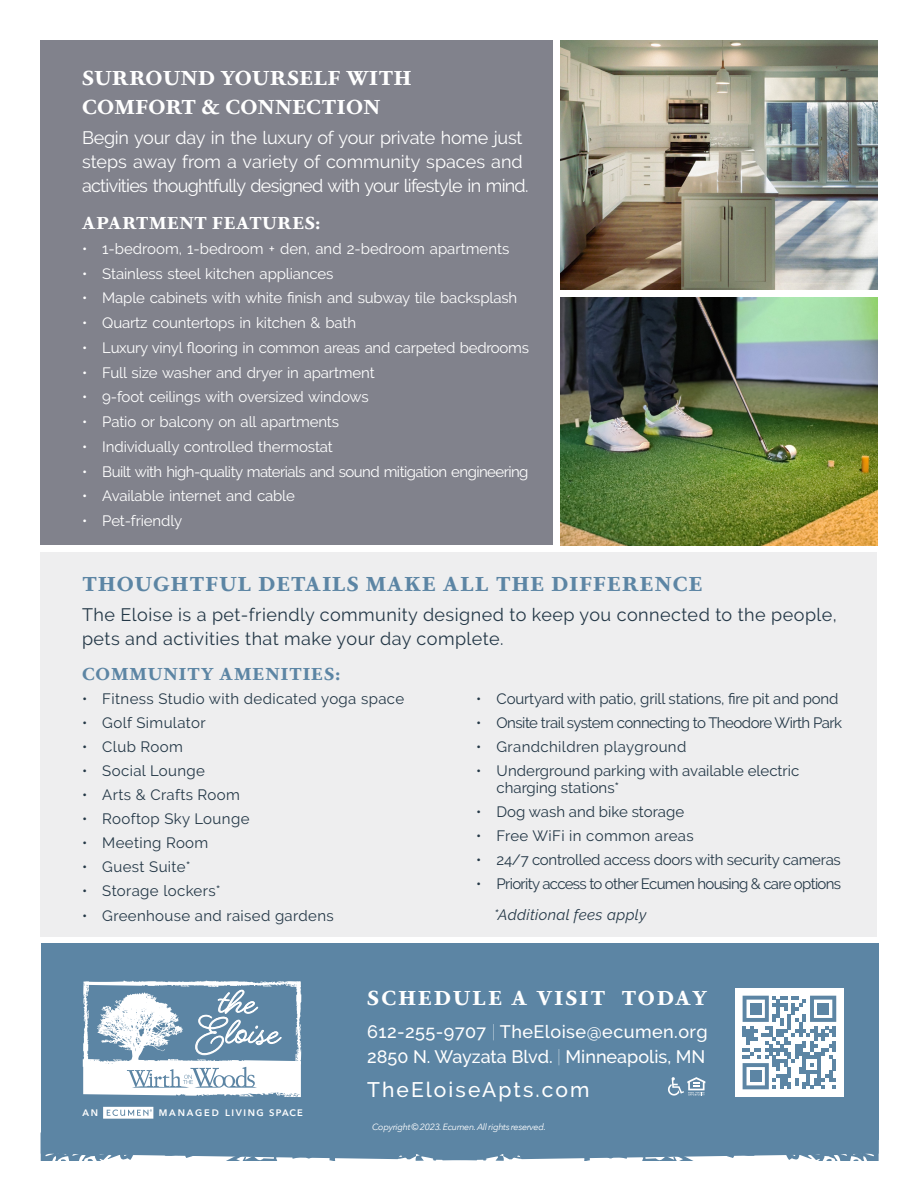
<style>
.page{position:relative;width:918px;height:1188px;background:#fff}
.page>*{position:absolute;margin:0;border:0;box-sizing:border-box;transform-origin:0 0}
.t1{font:41.7px/30.2px "Beloved Script";color:#fff;text-align:center}
.head{font:21px "Corundum Text Bold SC";letter-spacing:.02em;color:#fff}
.head-2{font:21px "Corundum Text Bold SC";letter-spacing:.05em;color:#5c85a4}
.body_copy{font:21px "Corundum Text Bold SC";letter-spacing:.1em;color:#fff}
.head-3{font:500 21px "Raleway";letter-spacing:.1em;color:#fff}
.body_copy-2{font:18px/24px "Raleway";letter-spacing:-.015em;color:#fff}
.head-4{font:18px/24px "Raleway";letter-spacing:.025em;color:#243847}
.body_copy-3{font:500 18px "Raleway";letter-spacing:.025em;color:#fff}
.body_copy-4{font:500 18px "Raleway";color:#fff}
.head-5{font:18px "Corundum Text Bold SC";letter-spacing:.05em;color:#5c85a4}
.head-6{font:18px "Corundum Text Bold SC";letter-spacing:.025em;color:#fff}
.t2{font:15px "Raleway";letter-spacing:-.01em;color:#fff}
.t3{font:15px "Raleway";letter-spacing:.025em;color:#243847}
.t4{font:15px/17.2px "Raleway";color:#243847}
.t5{font:15px "Raleway";letter-spacing:-.04em;color:#fff}
.t6{font:15px "Raleway";letter-spacing:-.035em;color:#243847}
.t7{font:15px "Raleway";letter-spacing:-.045em;color:#243847}
.t8{font:15px "Raleway";letter-spacing:-.02em;color:#243847}
.package_listing_bullets{font:italic 15px "Raleway";letter-spacing:.025em;color:#243847}
.t9{font:600 9.3px "Avenir Next";letter-spacing:.175em;color:#fff}
.body_copy-5{font:italic 9px "Avenir Next";letter-spacing:-.035em;color:#fff}
.s1{font-weight:100}
</style>
<div class="page">
<div style="left:41px;top:943px;width:838px;height:197px;background:#5c85a4"></div>
<svg style="left:41px;top:1140px;width:838px;height:21px;background:#7295b0"></svg>
<div style="left:40px;top:40px;width:514px;height:505px;background:#81828c"></div>
<div style="left:40px;top:552px;width:838px;height:384px;background:#eeeeef"></div>
<img style="left:560px;top:40px;width:318px;height:250px">
<img style="left:560px;top:297px;width:318px;height:248px">
<svg style="left:83px;top:981px;width:218px;height:116px"></svg>
<svg style="left:103px;top:1107px;width:50px;height:12px"></svg>
<svg style="left:668px;top:1077px;width:37px;height:19px"></svg>
<div style="left:735px;top:988px;width:109px;height:109px;background:#fff"></div>
<svg style="left:743px;top:996px;width:93px;height:93px"></svg>
<div style="left:750px;top:1003px;width:11px;height:11px;background:#5c85a4"></div>
<div style="left:818px;top:1003px;width:11px;height:11px;background:#5c85a4"></div>
<div style="left:750px;top:1071px;width:11px;height:11px;background:#5c85a4"></div>
<p class="head" style="left:82px;top:62px;width:331px">SURROUND YOURSELF WITH</p>
<p class="head" style="left:82px;top:91px;width:300px">COMFORT &amp; CONNECTION</p>
<p class="body_copy-2" style="left:82px;top:125px;width:448px">Begin your day in the luxury of your private home just steps away from a variety of community spaces and activities thoughtfully designed with your lifestyle in mind.</p>
<p class="head-6" style="left:82px;top:209px;width:240px">APARTMENT FEATURES:</p>
<p class="t2" style="left:82px;top:240px;width:429px">• 1-bedroom, 1-bedroom + den, and 2-bedroom apartments</p>
<p class="t2" style="left:82px;top:265px;width:253px">• Stainless steel kitchen appliances</p>
<p class="t2" style="left:82px;top:289px;width:437px">• Maple cabinets with white finish and subway tile backsplash</p>
<p class="t2" style="left:82px;top:314px;width:276px">• Quartz countertops in kitchen &amp; bath</p>
<p class="t2" style="left:82px;top:339px;width:448px">• Luxury vinyl flooring in common areas and carpeted bedrooms</p>
<p class="t2" style="left:82px;top:364px;width:294px">• Full size washer and dryer in apartment</p>
<p class="t2" style="left:82px;top:388px;width:288px">• 9-foot ceilings with oversized windows</p>
<p class="t2" style="left:82px;top:413px;width:259px">• Patio or balcony on all apartments</p>
<p class="t2" style="left:82px;top:438px;width:252px">• Individually controlled thermostat</p>
<p class="t5" style="left:82px;top:463px;width:448px">• Built with high-quality materials and sound mitigation engineering</p>
<p class="t2" style="left:82px;top:487px;width:214px">• Available internet and cable</p>
<p class="t2" style="left:82px;top:512px;width:102px">• Pet-friendly</p>
<p class="head-2" style="left:82px;top:568px;width:622px">THOUGHTFUL DETAILS MAKE ALL THE DIFFERENCE</p>
<p class="head-4" style="left:82px;top:602px;width:756px">The Eloise is a pet-friendly community designed to keep you connected to the people, pets and activities that make your day complete.</p>
<p class="head-5" style="left:82px;top:660px;width:259px">COMMUNITY AMENITIES:</p>
<p class="t3" style="left:82px;top:690px;width:324px">• Fitness Studio with dedicated yoga space</p>
<p class="t3" style="left:82px;top:714px;width:125px">• Golf Simulator</p>
<p class="t3" style="left:82px;top:738px;width:102px">• Club Room</p>
<p class="t3" style="left:82px;top:762px;width:124px">• Social Lounge</p>
<p class="t3" style="left:82px;top:786px;width:159px">• Arts &amp; Crafts Room</p>
<p class="t3" style="left:82px;top:810px;width:169px">• Rooftop Sky Lounge</p>
<p class="t3" style="left:82px;top:834px;width:128px">• Meeting Room</p>
<p class="t3" style="left:82px;top:858px;width:110px">• Guest Suite*</p>
<p class="t3" style="left:82px;top:882px;width:140px">• Storage lockers*</p>
<p class="t3" style="left:82px;top:907px;width:253px">• Greenhouse and raised gardens</p>
<p class="t4" style="left:476px;top:690px;width:364px">• Courtyard with patio, grill stations, fire pit and pond</p>
<p class="t6" style="left:476px;top:714px;width:367px">• Onsite trail system connecting to Theodore Wirth Park</p>
<p class="t3" style="left:476px;top:738px;width:212px">• Grandchildren playground</p>
<p class="t4" style="left:497px;top:762px;width:304px;text-indent:-20px">• Underground parking with available electric charging stations*</p>
<p class="t4" style="left:476px;top:803px;width:209px">• Dog wash and bike storage</p>
<p class="t3" style="left:476px;top:827px;width:219px">• Free WiFi in common areas</p>
<p class="t8" style="left:476px;top:851px;width:366px">• 24/7 controlled access doors with security cameras</p>
<p class="t7" style="left:476px;top:875px;width:366px">• Priority access to other Ecumen housing &amp; care options</p>
<p class="package_listing_bullets" style="left:494px;top:906px;width:154px">*Additional fees apply</p>
<p class="t1" style="left:196px;top:990px;width:86px">the<br>Eloise</p>
<p class="t9" style="left:83px;top:1105px;width:17px">AN</p>
<p class="t9" style="left:159px;top:1105px;width:146px">MANAGED LIVING SPACE</p>
<p class="body_copy" style="left:367px;top:982px;width:341px">SCHEDULE A VISIT TODAY</p>
<p class="body_copy-3" style="left:367px;top:1021px;width:342px">612-255-9707 <span class="s1">|</span> TheEloise@ecumen.org</p>
<p class="body_copy-4" style="left:367px;top:1046px;width:340px">2850 N. Wayzata Blvd. <span class="s1">|</span> Minneapolis, MN</p>
<p class="head-3" style="left:367px;top:1077px;width:224px">TheEloiseApts.com</p>
<p class="body_copy-5" style="left:372px;top:1119px;width:175px">Copyright © 2023. Ecumen. All rights reserved.</p>
</div>
